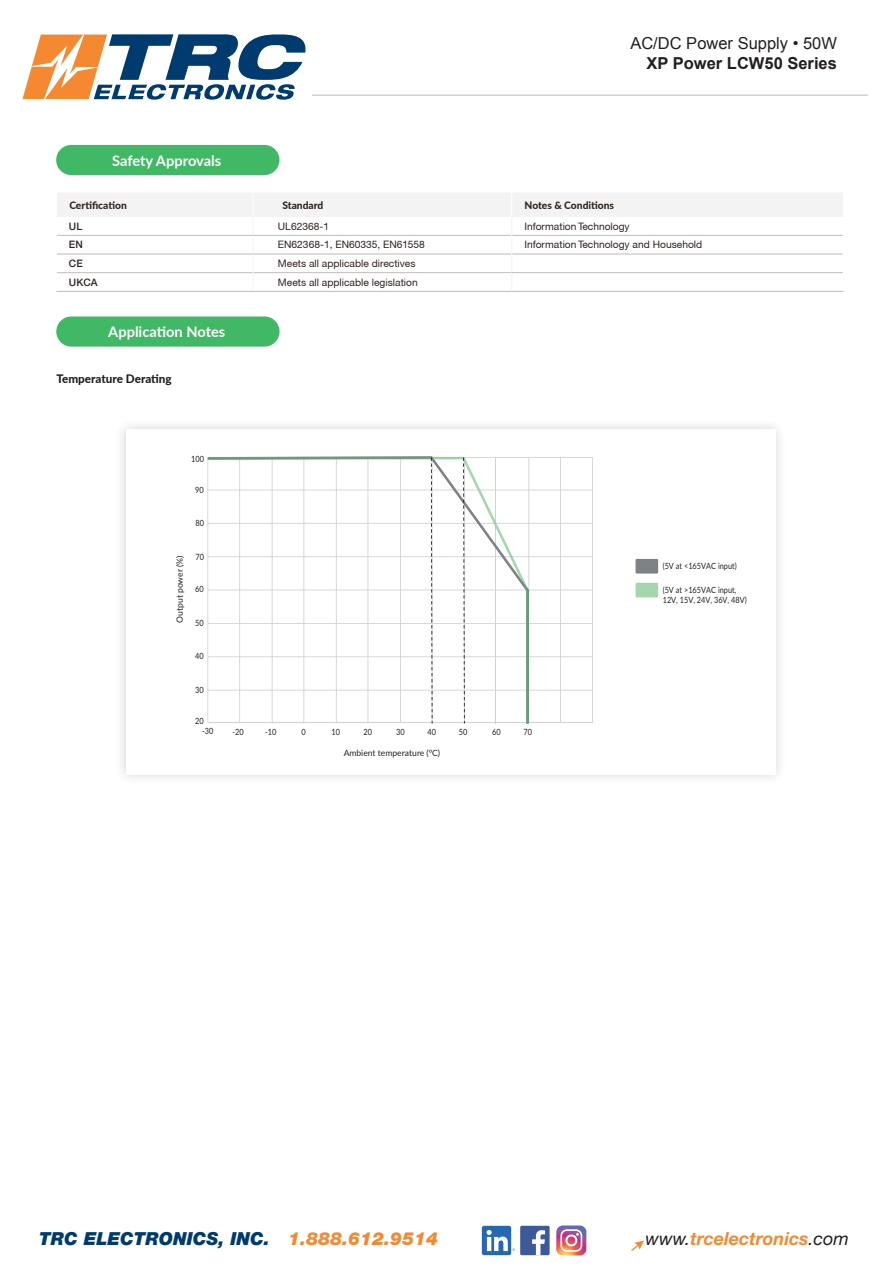
<style>
.page{position:relative;width:891px;height:1269px;background:#fff}
.page>*{position:absolute;margin:0;border:0;box-sizing:border-box;transform-origin:0 0}
.t1{font:italic 900 18px "Helvetica Neue LT Std";color:#003b70}
.t2{font:italic 700 18px "Helvetica Neue LT Std";color:#f58932}
.t3{font:16.5px/19.8px "Arial";color:#231f20;text-align:right}
.t4{font:700 14.7px "Lato";color:#fff}
.t5{font:800 11.7px "Lato";color:#1f2220}
.t6{font:10.2px "Helvetica Neue CE";color:#2f241f}
.t7{font:800 10.2px "Lato";color:#2f241f}
.t8{font:500 10.2px "Helvetica Neue LT";color:#2f241f}
.t9{font:8.55px/10.2px "Lato";color:#1f2220;scale:.86 1}
.t10{font:8.55px "Lato";color:#1f2220}
.s1{font-weight:700}
.s2{color:#f58932}
.s3{font-weight:400;color:#231f20}
</style>
<div class="page">
<hr style="left:312px;top:94px;width:556px;height:2px;background:#d3d0ce">
<svg style="left:631px;top:1240px;width:13px;height:11px"></svg>
<div style="left:520px;top:1226px;width:30px;height:29px;background:#3c5a99;border-radius:2px"></div>
<svg style="left:532px;top:1230px;width:13px;height:25px"></svg>
<div style="left:482px;top:1226px;width:29px;height:29px;background:#2567b3;border-radius:2px"></div>
<svg style="left:487px;top:1230px;width:28px;height:21px"></svg>
<svg style="left:556px;top:1225px;width:30px;height:30px"></svg>
<svg style="left:22px;top:34px;width:284px;height:66px"></svg>
<div style="left:56px;top:145px;width:223px;height:30px;background:#40b865;border-radius:15px"></div>
<hr style="left:56px;top:291px;width:197px;height:1px;background:#bebcbc">
<hr style="left:253px;top:291px;width:259px;height:1px;background:#bebcbc">
<hr style="left:512px;top:291px;width:332px;height:1px;background:#bebcbc">
<svg style="left:57px;top:193px;width:786px;height:98px"></svg>
<div style="left:56px;top:316px;width:224px;height:31px;background:#40b865;border-radius:15px"></div>
<div style="left:114px;top:417px;width:673px;height:369px;background:#231f20;opacity:.2"></div>
<div style="left:126px;top:429px;width:649px;height:345px;background:#fff"></div>
<hr style="left:208px;top:690px;width:385px;height:1px;background:#d0d1d1">
<hr style="left:208px;top:656px;width:385px;height:1px;background:#d0d1d1">
<hr style="left:208px;top:623px;width:385px;height:1px;background:#d0d1d1">
<hr style="left:208px;top:590px;width:385px;height:1px;background:#d0d1d1">
<hr style="left:208px;top:556px;width:385px;height:1px;background:#d0d1d1">
<hr style="left:208px;top:523px;width:385px;height:1px;background:#d0d1d1">
<hr style="left:208px;top:490px;width:385px;height:1px;background:#d0d1d1">
<hr style="left:208px;top:457px;width:385px;height:1px;background:#d0d1d1">
<hr style="left:560px;top:457px;width:1px;height:266px;background:#d0d1d1">
<hr style="left:592px;top:457px;width:1px;height:266px;background:#d0d1d1">
<hr style="left:208px;top:722px;width:385px;height:1px;background:#d0d1d1">
<svg style="left:207px;top:456px;width:323px;height:268px"></svg>
<svg style="left:636px;top:559px;width:22px;height:15px"></svg>
<svg style="left:636px;top:583px;width:22px;height:14px"></svg>
<p class="t3" style="left:630px;top:34px;width:208px">AC/DC Power Supply • 50W<br><span class="s1">XP Power LCW50 Series</span></p>
<p class="t4" style="left:112px;top:150px;width:111px">Safety Approvals</p>
<p class="t7" style="left:69px;top:198px;width:59px">Certification</p>
<p class="t7" style="left:282px;top:198px;width:43px">Standard</p>
<p class="t7" style="left:525px;top:198px;width:91px">Notes &amp; Conditions</p>
<p class="t8" style="left:69px;top:220px;width:15px">UL</p>
<p class="t6" style="left:278px;top:220px;width:53px">UL62368-1</p>
<p class="t6" style="left:525px;top:220px;width:107px">Information Technology</p>
<p class="t8" style="left:69px;top:239px;width:15px">EN</p>
<p class="t6" style="left:278px;top:239px;width:148px">EN62368-1, EN60335, EN61558</p>
<p class="t6" style="left:525px;top:239px;width:179px">Information Technology and Household</p>
<p class="t8" style="left:69px;top:257px;width:15px">CE</p>
<p class="t6" style="left:278px;top:257px;width:139px">Meets all applicable directives</p>
<p class="t8" style="left:69px;top:276px;width:30px">UKCA</p>
<p class="t6" style="left:278px;top:276px;width:141px">Meets all applicable legislation</p>
<p class="t4" style="left:108px;top:321px;width:119px">Application Notes</p>
<p class="t5" style="left:56px;top:370px;width:117px">Temperature Derating</p>
<p class="t9" style="left:191px;top:453px;width:16px">100</p>
<p class="t9" style="left:195px;top:484px;width:11px">90</p>
<p class="t9" style="left:196px;top:517px;width:11px">80</p>
<p class="t10" style="left:174px;top:623px;width:68px;rotate:-90deg">Output power (%)</p>
<p class="t9" style="left:196px;top:552px;width:11px">70</p>
<p class="t9" style="left:195px;top:584px;width:11px">60</p>
<p class="t9" style="left:195px;top:617px;width:11px">50</p>
<p class="t9" style="left:195px;top:650px;width:11px">40</p>
<p class="t9" style="left:195px;top:684px;width:11px">30</p>
<p class="t9" style="left:195px;top:716px;width:11px">20</p>
<p class="t9" style="left:202px;top:726px;width:15px">-30</p>
<p class="t9" style="left:265px;top:726px;width:15px">-10</p>
<p class="t9" style="left:301px;top:726px;width:6px">0</p>
<p class="t9" style="left:332px;top:726px;width:11px">10</p>
<p class="t9" style="left:364px;top:726px;width:11px">20</p>
<p class="t9" style="left:396px;top:726px;width:11px">30</p>
<p class="t9" style="left:427px;top:726px;width:11px">40</p>
<p class="t9" style="left:459px;top:727px;width:11px">50</p>
<p class="t10" style="left:344px;top:747px;width:98px">Ambient temperature (°C)</p>
<p class="t9" style="left:233px;top:726px;width:15px">-20</p>
<p class="t9" style="left:492px;top:726px;width:11px">60</p>
<p class="t9" style="left:523px;top:726px;width:11px">70</p>
<p class="t9" style="left:663px;top:561px;width:88px">(5V at &lt;165VAC input)</p>
<p class="t9" style="left:663px;top:584px;width:99px">(5V at &gt;165VAC input,<br>12V, 15V, 24V, 36V, 48V)</p>
<p class="t1" style="left:39px;top:1227px;width:401px">TRC ELECTRONICS, INC. <span class="s2">1.888.612.9514</span></p>
<p class="t2" style="left:645px;top:1227px;width:205px"><span class="s3">www.</span>trcelectronics<span class="s3">.com</span></p>
</div>
